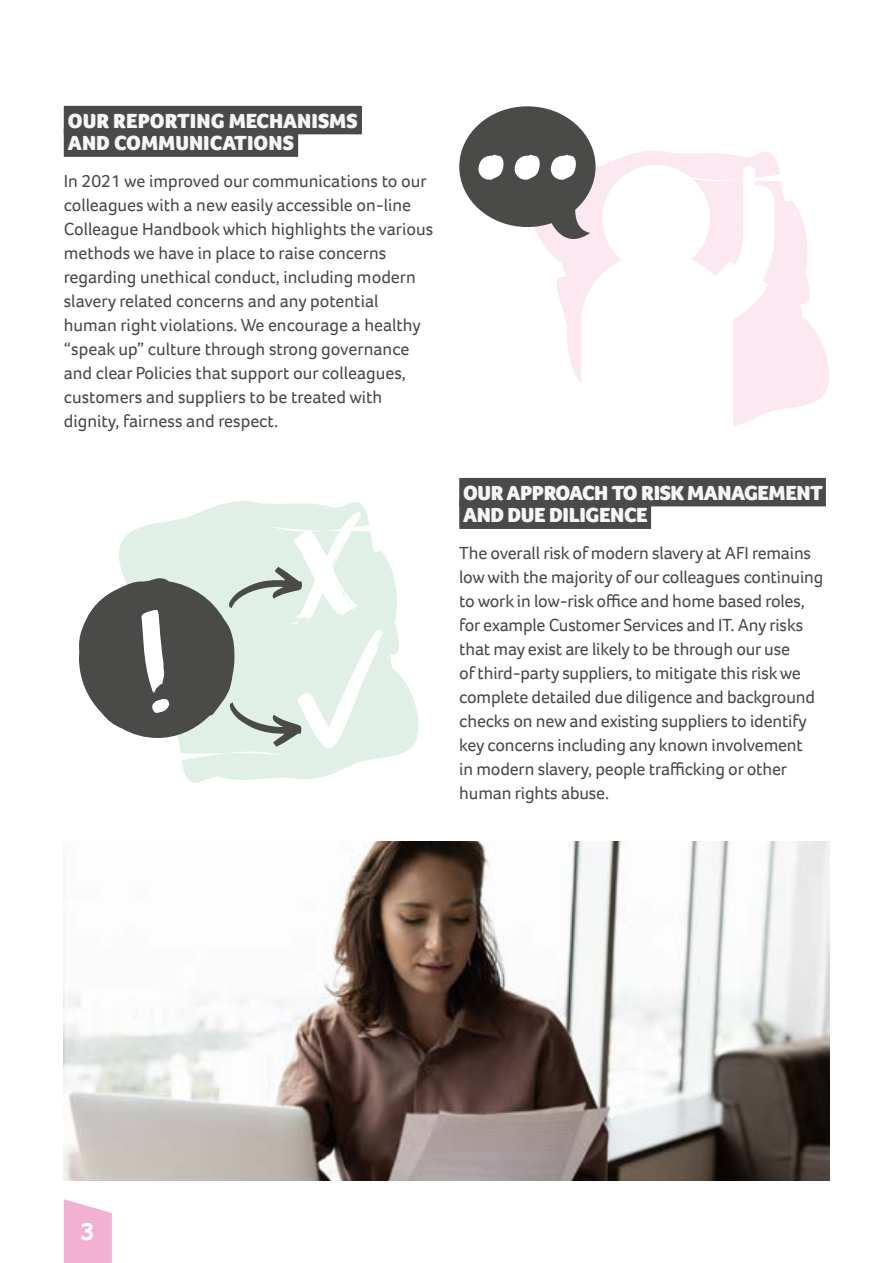
<style>
.page{position:relative;width:893px;height:1263px;background:#fff}
.page>*{position:absolute;margin:0;border:0;box-sizing:border-box;transform-origin:0 0}
.t1{font:700 25.5px "Foco";color:#fff}
.Subheading_1{font:900 21px/22.5px "Foco";letter-spacing:-.02em;color:#f6f6f6}
.Subheading_1-2{font:900 21px/22.5px "Foco";color:#f6f6f6}
.Body_Text{font:18px/24px "Foco";letter-spacing:-.01em;color:#4a4a49}
</style>
<div class="page">
<svg style="left:64px;top:1199px;width:48px;height:64px;background:#f3b9d6"></svg>
<img style="left:64px;top:841px;width:765px;height:339px">
<div style="left:64px;top:106px;width:298px;height:28px;background:#4a4a49"></div>
<div style="left:64px;top:128px;width:234px;height:29px;background:#4a4a49"></div>
<svg style="left:774px;top:157px;width:34px;height:92px;fill:#fceff5"></svg>
<svg style="left:774px;top:249px;width:55px;height:162px;fill:#fbe8f1"></svg>
<svg style="left:459px;top:106px;width:315px;height:321px"></svg>
<svg style="left:201px;top:501px;width:196px;height:98px"></svg>
<svg style="left:180px;top:599px;width:238px;height:184px;fill:#e0f0e7"></svg>
<svg style="left:79px;top:512px;width:308px;height:238px"></svg>
<div style="left:459px;top:478px;width:367px;height:28px;background:#4a4a49"></div>
<div style="left:459px;top:500px;width:192px;height:29px;background:#4a4a49"></div>
<h2 class="Subheading_1-2" style="left:68px;top:109px;width:291px">OUR REPORTING MECHANISMS<br>AND COMMUNICATIONS</h2>
<p class="Body_Text" style="left:64px;top:169px;width:371px">In 2021 we improved our communications to our colleagues with a new easily accessible on-line Colleague Handbook which highlights the various methods we have in place to raise concerns regarding unethical conduct, including modern slavery related concerns and any potential human right violations. We encourage a healthy “speak up” culture through strong governance and clear Policies that support our colleagues, customers and suppliers to be treated with dignity, fairness and respect.</p>
<h2 class="Subheading_1" style="left:463px;top:481px;width:362px">OUR APPROACH TO RISK MANAGEMENT<br>AND DUE DILIGENCE</h2>
<p class="Body_Text" style="left:459px;top:541px;width:366px">The overall risk of modern slavery at AFI remains low with the majority of our colleagues continuing to work in low-risk office and home based roles, for example Customer Services and IT. Any risks that may exist are likely to be through our use<br>of third-party suppliers, to mitigate this risk we complete detailed due diligence and background checks on new and existing suppliers to identify key concerns including any known involvement<br>in modern slavery, people trafficking or other human rights abuse.</p>
<h1 class="t1" style="left:81px;top:1215px;width:15px">3</h1>
</div>
